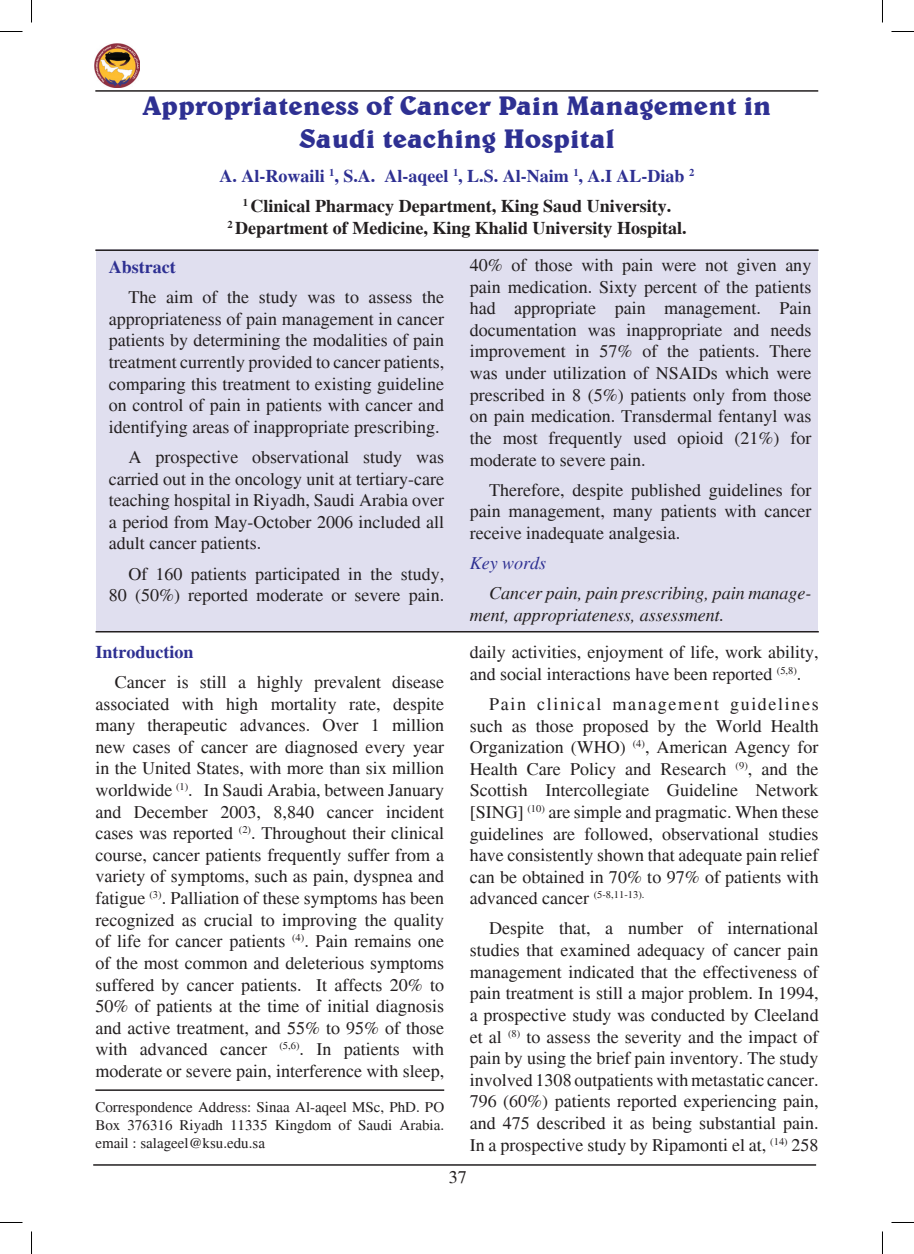
<style>
.page{position:relative;width:914px;height:1254px;background:#fff}
.page>*{position:absolute;margin:0;border:0;box-sizing:border-box;transform-origin:0 0}
.head{font:700 27px "Belwe BT";color:#2e3092}
.body{font:18px/21.6px "Times";color:#231f20;text-align:justify}
.Authors_Department{font:700 18px "Times";color:#231f20}
.body-2{font:italic 18px/21.6px "Times";color:#231f20}
.Authors{font:700 18px "Times";color:#2e3092}
.Subhead{font:700 18px "Times";color:#2e3092}
.Subhead-2{font:italic 18px "Times";color:#2e3092}
.body-3{font:15px/18px "Times";color:#231f20;text-align:justify}
</style>
<div class="page">
<hr style="left:95px;top:90px;width:723px;height:2px;background:#231f20">
<hr style="left:93px;top:1164px;width:723px;height:1px;background:#231f20">
<img style="left:95px;top:44px;width:44px;height:44px">
<div style="left:96px;top:250px;width:721px;height:381px;background:#e0dfef"></div>
<hr style="left:95px;top:1089px;width:349px;height:2px;background:#231f20">
<hr style="left:95px;top:249px;width:723px;height:2px;background:#231f20">
<hr style="left:95px;top:631px;width:723px;height:1px;background:#231f20">
<svg style="left:0;top:31px;width:22px;height:1px"></svg>
<svg style="left:891px;top:31px;width:22px;height:1px"></svg>
<svg style="left:0;top:1222px;width:22px;height:1px"></svg>
<svg style="left:891px;top:1222px;width:22px;height:1px"></svg>
<svg style="left:31px;top:0;width:1px;height:22px"></svg>
<svg style="left:31px;top:1231px;width:1px;height:23px"></svg>
<svg style="left:882px;top:0;width:1px;height:22px"></svg>
<svg style="left:882px;top:1231px;width:1px;height:23px"></svg>
<p class="head" style="left:143px;top:89px;width:630px">Appropriateness of Cancer Pain Management in</p>
<p class="head" style="left:299px;top:121px;width:317px">Saudi teaching Hospital</p>
<p class="Authors" style="left:219px;top:165px;width:476px">A. Al-Rowaili <sup>1</sup>, S.A. Al-aqeel <sup>1</sup>, L.S. Al-Naim <sup>1</sup>, A.I AL-Diab <sup>2</sup></p>
<p class="Authors_Department" style="left:243px;top:196px;width:430px"><sup>1</sup> Clinical Pharmacy Department, King Saud University.</p>
<p class="Authors_Department" style="left:227px;top:217px;width:460px"><sup>2</sup> Department of Medicine, King Khalid University Hospital.</p>
<p class="Subhead" style="left:109px;top:256px;width:68px">Abstract</p>
<p class="body" style="left:109px;top:287px;width:337px;text-indent:20px">The aim of the study was to assess the appropriateness of pain management in cancer patients by determining the modalities of pain treatment currently provided to cancer patients, comparing this treatment to existing guideline on control of pain in patients with cancer and identifying areas of inappropriate prescribing.</p>
<p class="body" style="left:109px;top:446px;width:337px;text-indent:20px">A prospective observational study was carried out in the oncology unit at tertiary-care teaching hospital in Riyadh, Saudi Arabia over a period from May-October 2006 included all adult cancer patients.</p>
<p class="body" style="left:109px;top:563px;width:337px;text-align:right">Of 160 patients participated in the study,<br>80 (50%) reported moderate or severe pain.</p>
<p class="Subhead" style="left:95px;top:641px;width:100px">Introduction</p>
<p class="body" style="left:95px;top:671px;width:350px;text-indent:20px">Cancer is still a highly prevalent disease associated with high mortality rate, despite many therapeutic advances. Over 1 million new cases of cancer are diagnosed every year in the United States, with more than six million worldwide <sup>(1)</sup>. In Saudi Arabia, between January and December 2003, 8,840 cancer incident cases was reported <sup>(2)</sup>. Throughout their clinical course, cancer patients frequently suffer from a variety of symptoms, such as pain, dyspnea and fatigue <sup>(3)</sup>. Palliation of these symptoms has been recognized as crucial to improving the quality of life for cancer patients <sup>(4)</sup>. Pain remains one of the most common and deleterious symptoms suffered by cancer patients. It affects 20% to 50% of patients at the time of initial diagnosis and active treatment, and 55% to 95% of those with advanced cancer <sup>(5,6)</sup>. In patients with moderate or severe pain, interference with sleep,</p>
<p class="body-3" style="left:95px;top:1097px;width:350px">Correspondence Address: Sinaa Al-aqeel MSc, PhD. PO Box 376316 Riyadh 1133 5 Kingdom of Saudi Arabia. email : salageel@ksu.edu.sa</p>
<p class="body" style="left:469px;top:254px;width:343px">40% of those with pain were not given any pain medication. Sixty percent of the patients had appropriate pain management. Pain documentation was inappropriate and needs improvement in 57% of the patients. There was under utilization of NSAIDs which were prescribed in 8 (5%) patients only from those on pain medication. Transdermal fentanyl was the most frequently used opioid (21%) for moderate to severe pain.</p>
<p class="body" style="left:469px;top:479px;width:343px;text-indent:20px">Therefore, despite published guidelines for pain management, many patients with cancer receive inadequate analgesia.</p>
<p class="Subhead-2" style="left:469px;top:553px;width:78px">Key words</p>
<p class="body-2" style="left:469px;top:582px;width:343px;text-indent:20px">Cancer pain, pain prescribing, pain manage&shy;ment, appropriateness, assessment.</p>
<p class="body" style="left:469px;top:641px;width:350px">daily activities, enjoyment of life, work ability, and social interactions have been reported <sup>(5,8)</sup>.</p>
<p class="body" style="left:469px;top:693px;width:350px;text-indent:20px">Pain clinical management guidelines such as those proposed by the World Health Organization (WHO) <sup>(4)</sup>, American Agency for Health Care Policy and Research <sup>(9)</sup>, and the Scottish Intercollegiate Guideline Network [SING] <sup>(10)</sup> are simple and pragmatic. When these guidelines are followed, observational studies have consistently shown that adequate pain relief can be obtained in 70% to 97% of patients with advanced cancer <sup>(5-8,11-13).</sup></p>
<p class="body" style="left:469px;top:918px;width:350px;text-indent:20px">Despite that, a number of international studies that examined adequacy of cancer pain management indicated that the effectiveness of pain treatment is still a major problem. In 1994, a prospective study was conducted by Cleeland et al <sup>(8)</sup> to assess the severity and the impact of pain by using the brief pain inventory. The study involved 1308 outpatients with metastatic cancer.<br>796 (60%) patients reported experiencing pain, and 475 described it as being substantial pain.<br>In a prospective study by Ripamonti el at, <sup>(14)</sup> 258</p>
<p class="body" style="left:448px;top:1166px;width:19px">37</p>
</div>
